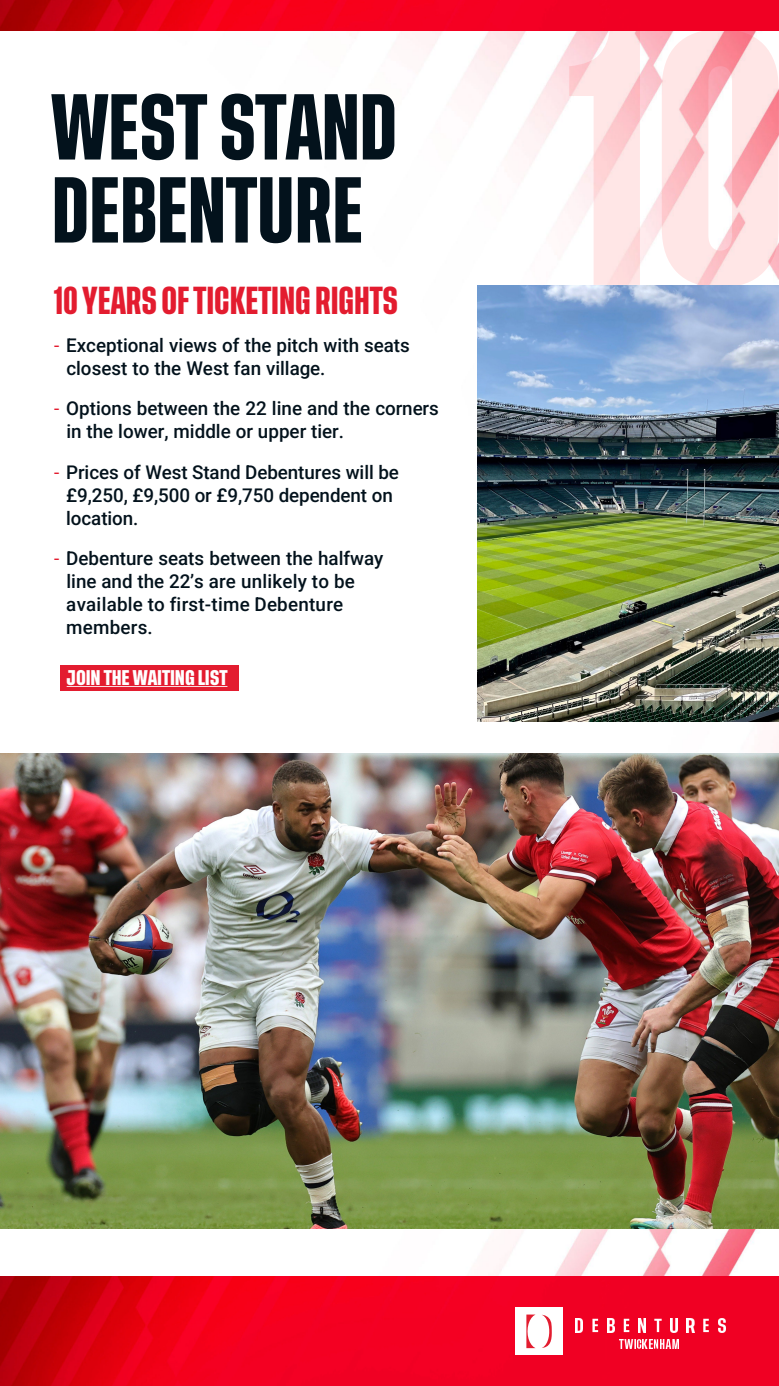
<style>
.page{position:relative;width:779px;height:1386px;background:#fff}
.page>*{position:absolute;margin:0;border:0;box-sizing:border-box;transform-origin:0 0}
.t1{font:600 69.12px/83px "Tusker Grotesk 5600";color:#03121c}
.t2{font:600 28.88px "Tusker Grotesk 5600";color:#e31c2f}
.t3{font:500 18.81px/23px "Roboto";color:#03121c}
.t4{font:600 15.75px "Tusker Grotesk 6600";letter-spacing:-.005em;color:#fff}
.s1{font-weight:400;color:#e31c2f}
</style>
<div class="page">
<img style="left:8px;top:30px;width:771px;height:671px">
<img style="left:0;top:701px;width:779px;height:575px">
<img style="left:0;top:1276px;width:779px;height:109px">
<svg style="left:569px;top:30px;width:209px;height:255px;fill:#ffe6e6"></svg>
<div style="left:515px;top:1307px;width:48px;height:47px;background:#fff"></div>
<svg style="left:526px;top:1314px;width:9px;height:33px"></svg>
<svg style="left:542px;top:1314px;width:10px;height:33px"></svg>
<svg style="left:576px;top:1318px;width:7px;height:13px"></svg>
<svg style="left:592px;top:1318px;width:6px;height:13px"></svg>
<svg style="left:607px;top:1318px;width:7px;height:13px"></svg>
<svg style="left:624px;top:1318px;width:5px;height:13px"></svg>
<svg style="left:639px;top:1318px;width:7px;height:13px"></svg>
<svg style="left:654px;top:1318px;width:7px;height:13px"></svg>
<svg style="left:670px;top:1318px;width:7px;height:13px"></svg>
<svg style="left:687px;top:1318px;width:7px;height:13px"></svg>
<svg style="left:703px;top:1318px;width:6px;height:13px"></svg>
<svg style="left:718px;top:1318px;width:7px;height:13px"></svg>
<img style="left:619px;top:1338px;width:16px;height:10px">
<svg style="left:637px;top:1338px;width:21px;height:10px"></svg>
<img style="left:660px;top:1338px;width:18px;height:10px">
<img style="left:0;top:0;width:779px;height:30px">
<img style="left:0;top:753px;width:779px;height:475px">
<img style="left:478px;top:285px;width:301px;height:436px">
<div style="left:60px;top:665px;width:179px;height:25px;background:#e31c2f"></div>
<svg style="left:67px;top:686px;width:160px;height:1px"></svg>
<h2 class="t1" style="left:52px;top:90px;width:347px">WEST STAND<br>DEBENTURE</h2>
<p class="t2" style="left:54px;top:283px;width:345px">10 YEARS OF TICKETING RIGHTS</p>
<p class="t3" style="left:66px;top:332px;width:345px;text-indent:-12px"><span class="s1">-</span> Exceptional views of the pitch with seats closest to the West fan village.</p>
<p class="t3" style="left:66px;top:396px;width:374px;text-indent:-12px"><span class="s1">-</span> Options between the 22 line and the corners in the lower, middle or upper tier.</p>
<p class="t3" style="left:66px;top:459px;width:334px;text-indent:-12px"><span class="s1">-</span> Prices of West Stand Debentures will be £9,250, £9,500 or £9,750 dependent on location.</p>
<p class="t3" style="left:66px;top:546px;width:318px;text-indent:-12px"><span class="s1">-</span> Debenture seats between the halfway line and the 22’s are unlikely to be available to first-time Debenture members.</p>
<p class="t4" style="left:67px;top:668px;width:162px">JOIN THE WAITING LIST</p>
</div>
